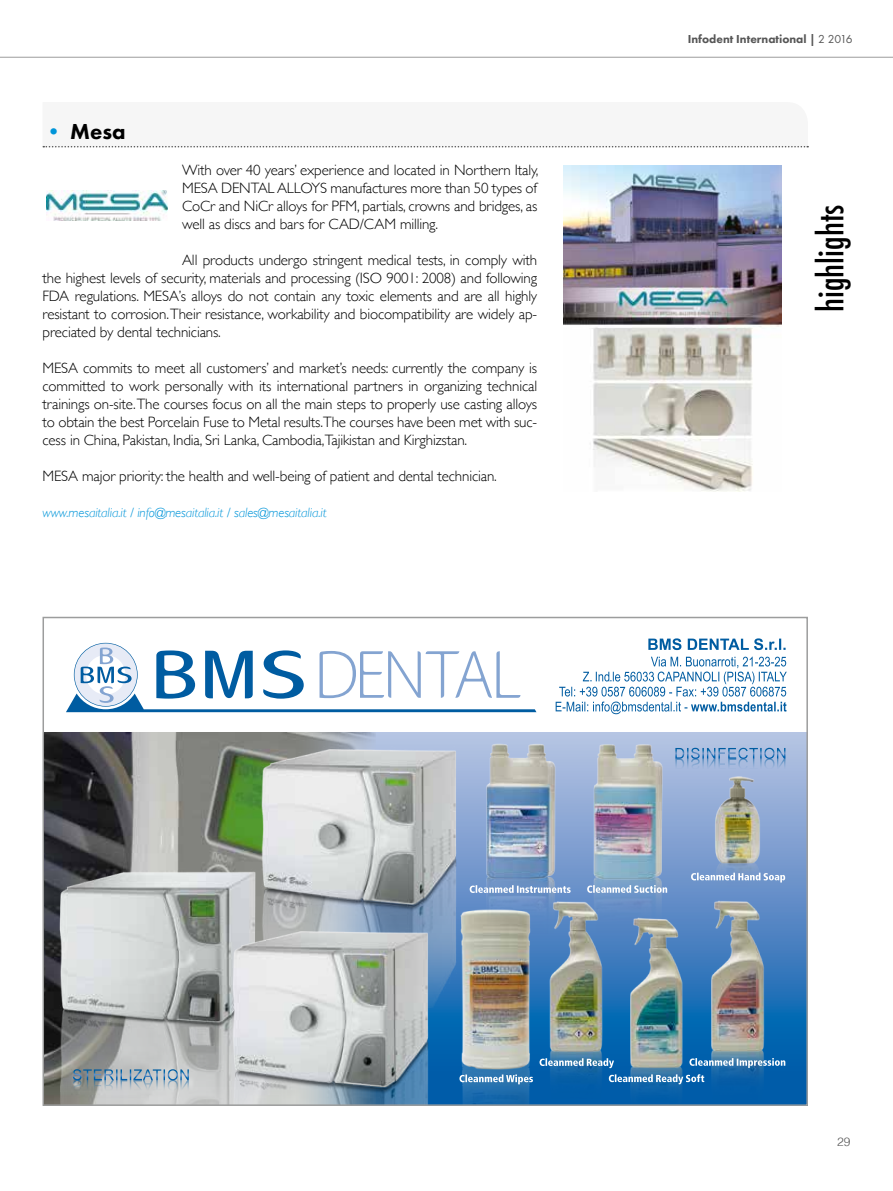
<style>
.page{position:relative;width:893px;height:1191px;background:#fff}
.page>*{position:absolute;margin:0;border:0;box-sizing:border-box;transform-origin:0 0}
.t1{font:500 condensed 34.5px "Futura";color:#000}
.t2{font:800 22.5px "Futura PT";color:#000}
.t3{font:300 15px/18px "Gill Sans";letter-spacing:-.01em;color:#000;text-align:justify}
.t4{font:italic 300 13.5px "Gill Sans";letter-spacing:-.01em;color:#0095d9}
.t5{font:800 12px "Futura PT";color:#565656}
.t6{font:300 12px "Helvetica";color:#565656}
.s1{color:#0095d9}
.s2{font-weight:400}
</style>
<div class="page">
<hr style="left:0;top:57px;width:893px;height:1px;background:#9c9d9d">
<svg style="left:66px;top:643px;width:470px;height:69px"></svg>
<svg style="left:556px;top:656px;width:231px;height:58px"></svg>
<svg style="left:648px;top:638px;width:138px;height:12px"></svg>
<svg style="left:376px;top:732px;width:429px;height:371px;background:#6f99cc"></svg>
<img style="left:46px;top:732px;width:330px;height:125px">
<img style="left:46px;top:857px;width:199px;height:246px">
<img style="left:245px;top:735px;width:227px;height:272px">
<img style="left:216px;top:918px;width:227px;height:185px">
<svg style="left:675px;top:747px;width:110px;height:22px;background:#8eadd5"></svg>
<svg style="left:73px;top:1069px;width:116px;height:22px;background:#9bacb8"></svg>
<img style="left:450px;top:1094px;width:85px;height:9px">
<img style="left:450px;top:900px;width:85px;height:157px">
<img style="left:450px;top:1057px;width:85px;height:37px">
<svg style="left:459px;top:1074px;width:74px;height:10px"></svg>
<img style="left:480px;top:881px;width:82px;height:77px">
<img style="left:480px;top:732px;width:82px;height:149px">
<svg style="left:470px;top:885px;width:101px;height:8px"></svg>
<img style="left:697px;top:1068px;width:79px;height:35px">
<img style="left:697px;top:894px;width:79px;height:164px">
<svg style="left:695px;top:1058px;width:90px;height:10px"></svg>
<img style="left:697px;top:863px;width:77px;height:43px">
<img style="left:697px;top:773px;width:77px;height:90px">
<svg style="left:691px;top:872px;width:94px;height:10px"></svg>
<img style="left:588px;top:883px;width:82px;height:74px">
<img style="left:588px;top:733px;width:82px;height:150px">
<svg style="left:587px;top:885px;width:80px;height:8px"></svg>
<img style="left:535px;top:1057px;width:80px;height:46px">
<img style="left:535px;top:893px;width:80px;height:164px">
<svg style="left:540px;top:1058px;width:74px;height:10px"></svg>
<img style="left:616px;top:1084px;width:79px;height:19px">
<img style="left:616px;top:911px;width:79px;height:163px">
<svg style="left:609px;top:1074px;width:95px;height:10px"></svg>
<div style="left:43px;top:617px;width:765px;height:489px;border:2px solid #9c9d9d"></div>
<img style="left:563px;top:165px;width:219px;height:327px">
<svg style="left:43px;top:145px;width:765px;height:2px"></svg>
<img style="left:47px;top:190px;width:121px;height:30px">
<h2 class="t2" style="left:43px;top:117px;width:85px"><span class="s1">•</span> Mesa</h2>
<p class="t3" style="left:182px;top:160px;width:358px">With over 40 years’ experience and located in Northern Italy, MESA DENTAL ALLOYS manufactures more than 50 types of CoCr and NiCr alloys for PFM, partials, crowns and bridges, as well as discs and bars for CAD/CAM milling.</p>
<p class="t3" style="left:43px;top:250px;width:496px;text-indent:140px">All products undergo stringent medical tests, in comply with the highest levels of security, materials and processing (ISO 9001: 2008) and following FDA regulations. MESA’s alloys do not contain any toxic elements and are all highly resistant to corrosion. Their resistance, workability and biocompatibility are widely ap&shy;preciated by dental technicians.</p>
<p class="t3" style="left:43px;top:358px;width:496px">MESA commits to meet all customers’ and market’s needs: currently the company is committed to work personally with its international partners in organizing technical trainings on-site.The courses focus on all the main steps to properly use casting alloys to obtain the best Porcelain Fuse to Metal results.The courses have been met with suc&shy;cess in China, Pakistan, India, Sri Lanka, Cambodia,Tajikistan and Kirghizstan.</p>
<p class="t3" style="left:43px;top:466px;width:456px">MESA major priority: the health and well-being of patient and dental technician.</p>
<p class="t4" style="left:43px;top:505px;width:286px">www.mesaitalia.it / info@mesaitalia.it / sales@mesaitalia.it</p>
<p class="t5" style="left:688px;top:32px;width:166px">Infodent International | <span class="s2">2 2016</span></p>
<h1 class="t1" style="left:809px;top:312px;width:109px;rotate:-90deg">highlights</h1>
<p class="t6" style="left:837px;top:1132px;width:15px">29</p>
</div>
